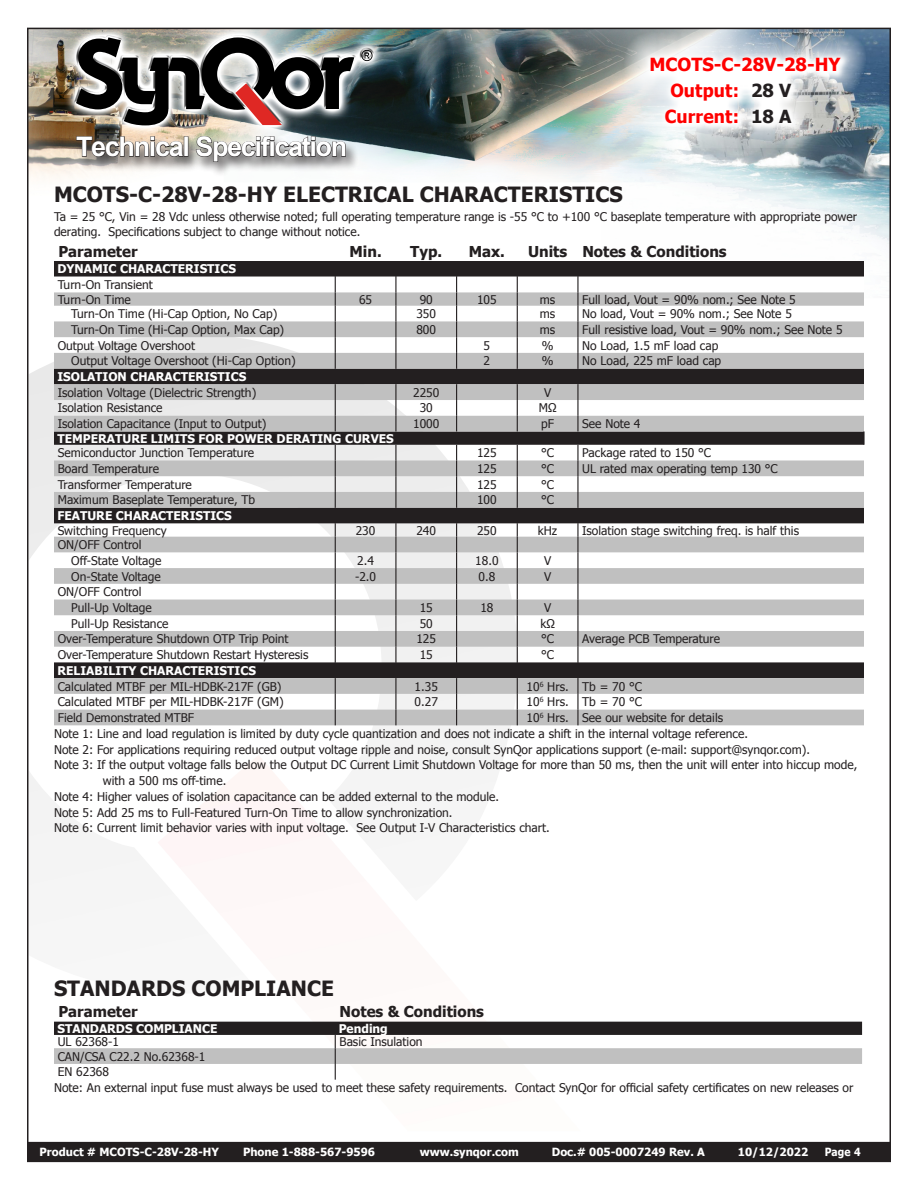
<style>
.page{position:relative;width:918px;height:1188px;background:#fff}
.page>*{position:absolute;margin:0;border:0;box-sizing:border-box;transform-origin:0 0}
.t1{font:700 27px "Arial";letter-spacing:-.05em;color:#fff}
.t2{font:700 21px "Tahoma";color:#231f20}
.t3{font:700 18px "Tahoma";letter-spacing:.01em;color:#f00}
.t4{font:700 15px "Tahoma";color:#231f20}
.t5{font:12px/14.4px "Tahoma";color:#231f20}
.t6{font:700 12px "Tahoma";color:#fff}
.t7{font:700 11.25px "Tahoma";color:#fff}
.t8{font:700 11.25px "Tahoma";color:#fff;scale:.92 1}
.s1{color:#231f20}
</style>
<div class="page">
<img style="left:30px;top:31px;width:858px;height:1111px">
<img style="left:158px;top:755px;width:423px;height:376px">
<img style="left:30px;top:334px;width:488px;height:660px">
<img style="left:76px;top:37px;width:297px;height:88px">
<img style="left:235px;top:83px;width:47px;height:42px">
<div style="left:72px;top:135px;width:286px;height:42px;background:#231f20;opacity:.75"></div>
<svg style="left:76px;top:136px;width:108px;height:21px;background:#81766b"></svg>
<div style="left:184px;top:136px;width:4px;height:21px;border:1px solid #231f20"></div>
<svg style="left:196px;top:136px;width:150px;height:26px;background:#90908e"></svg>
<div style="left:27px;top:1142px;width:864px;height:20px;background:#231f20"></div>
<svg style="left:622px;top:29px;width:244px;height:119px"></svg>
<svg style="left:54px;top:261px;width:811px;height:464px"></svg>
<svg style="left:54px;top:1022px;width:808px;height:58px"></svg>
<h1 class="t1" style="left:76px;top:129px;width:273px">Technical Specification</h1>
<h3 class="t3" style="left:649px;top:52px;width:193px">MCOTS-C-28V-28-HY</h3>
<h3 class="t3" style="left:670px;top:78px;width:123px">Output: <span class="s1">28 V</span></h3>
<h3 class="t3" style="left:665px;top:104px;width:128px">Current: <span class="s1">18 A</span></h3>
<p class="t2" style="left:54px;top:179px;width:570px">MCOTS-C-28V-28-HY ELECTRICAL CHARACTERISTICS</p>
<p class="t5" style="left:54px;top:209px;width:805px">Ta = 25 °C, Vin = 28 Vdc unless otherwise noted; full operating temperature range is -55 °C to +100 °C baseplate temperature with appropriate power derating. Specifications subject to change without notice.</p>
<p class="t4" style="left:58px;top:241px;width:81px">Parameter</p>
<p class="t4" style="left:349px;top:241px;width:34px">Min.</p>
<p class="t4" style="left:410px;top:241px;width:33px">Typ.</p>
<p class="t4" style="left:469px;top:241px;width:38px">Max.</p>
<p class="t4" style="left:528px;top:241px;width:41px">Units</p>
<p class="t4" style="left:582px;top:241px;width:146px">Notes &amp; Conditions</p>
<p class="t6" style="left:58px;top:261px;width:180px">DYNAMIC CHARACTERISTICS</p>
<p class="t5" style="left:58px;top:277px;width:97px">Turn-On Transient</p>
<p class="t5" style="left:58px;top:292px;width:75px">Turn-On Time</p>
<p class="t5" style="left:359px;top:292px;width:15px">65</p>
<p class="t5" style="left:420px;top:292px;width:15px">90</p>
<p class="t5" style="left:477px;top:292px;width:21px">105</p>
<p class="t5" style="left:540px;top:292px;width:17px">ms</p>
<p class="t5" style="left:582px;top:292px;width:215px">Full load, Vout = 90% nom.; See Note 5</p>
<p class="t5" style="left:71px;top:306px;width:208px">Turn-On Time (Hi-Cap Option, No Cap)</p>
<p class="t5" style="left:416px;top:306px;width:21px">350</p>
<p class="t5" style="left:540px;top:306px;width:17px">ms</p>
<p class="t5" style="left:582px;top:306px;width:211px">No load, Vout = 90% nom.; See Note 5</p>
<p class="t5" style="left:71px;top:322px;width:214px">Turn-On Time (Hi-Cap Option, Max Cap)</p>
<p class="t5" style="left:416px;top:322px;width:21px">800</p>
<p class="t5" style="left:540px;top:322px;width:17px">ms</p>
<p class="t5" style="left:582px;top:322px;width:262px">Full resistive load, Vout = 90% nom.; See Note 5</p>
<p class="t5" style="left:58px;top:338px;width:139px">Output Voltage Overshoot</p>
<p class="t5" style="left:484px;top:338px;width:8px">5</p>
<p class="t5" style="left:542px;top:338px;width:13px">%</p>
<p class="t5" style="left:582px;top:338px;width:138px">No Load, 1.5 mF load cap</p>
<p class="t5" style="left:71px;top:353px;width:226px">Output Voltage Overshoot (Hi-Cap Option)</p>
<p class="t5" style="left:484px;top:353px;width:8px">2</p>
<p class="t5" style="left:542px;top:353px;width:13px">%</p>
<p class="t5" style="left:582px;top:353px;width:141px">No Load, 225 mF load cap</p>
<p class="t6" style="left:58px;top:368px;width:190px">ISOLATION CHARACTERISTICS</p>
<p class="t5" style="left:58px;top:385px;width:200px">Isolation Voltage (Dielectric Strength)</p>
<p class="t5" style="left:413px;top:385px;width:28px">2250</p>
<p class="t5" style="left:544px;top:385px;width:9px">V</p>
<p class="t5" style="left:58px;top:400px;width:106px">Isolation Resistance</p>
<p class="t5" style="left:420px;top:400px;width:15px">30</p>
<p class="t5" style="left:539px;top:400px;width:19px">MΩ</p>
<p class="t5" style="left:58px;top:416px;width:210px">Isolation Capacitance (Input to Output)</p>
<p class="t5" style="left:413px;top:416px;width:28px">1000</p>
<p class="t5" style="left:541px;top:416px;width:14px">pF</p>
<p class="t5" style="left:582px;top:416px;width:60px">See Note 4</p>
<p class="t6" style="left:58px;top:430px;width:338px">TEMPERATURE LIMITS FOR POWER DERATING CURVES</p>
<p class="t5" style="left:58px;top:445px;width:198px">Semiconductor Junction Temperature</p>
<p class="t5" style="left:477px;top:445px;width:21px">125</p>
<p class="t5" style="left:541px;top:445px;width:14px">°C</p>
<p class="t5" style="left:582px;top:445px;width:130px">Package rated to 150 °C</p>
<p class="t5" style="left:58px;top:461px;width:103px">Board Temperature</p>
<p class="t5" style="left:477px;top:461px;width:21px">125</p>
<p class="t5" style="left:541px;top:461px;width:14px">°C</p>
<p class="t5" style="left:582px;top:461px;width:197px">UL rated max operating temp 130 °C</p>
<p class="t5" style="left:58px;top:477px;width:136px">Transformer Temperature</p>
<p class="t5" style="left:477px;top:477px;width:21px">125</p>
<p class="t5" style="left:541px;top:477px;width:14px">°C</p>
<p class="t5" style="left:58px;top:492px;width:199px">Maximum Baseplate Temperature, Tb</p>
<p class="t5" style="left:477px;top:492px;width:21px">100</p>
<p class="t5" style="left:541px;top:492px;width:14px">°C</p>
<p class="t6" style="left:58px;top:507px;width:176px">FEATURE CHARACTERISTICS</p>
<p class="t5" style="left:58px;top:522px;width:110px">Switching Frequency</p>
<p class="t5" style="left:356px;top:522px;width:21px">230</p>
<p class="t5" style="left:416px;top:522px;width:21px">240</p>
<p class="t5" style="left:477px;top:522px;width:21px">250</p>
<p class="t5" style="left:538px;top:522px;width:21px">kHz</p>
<p class="t5" style="left:582px;top:522px;width:218px">Isolation stage switching freq. is half this</p>
<p class="t5" style="left:58px;top:537px;width:85px">ON/OFF Control</p>
<p class="t5" style="left:71px;top:553px;width:92px">Off-State Voltage</p>
<p class="t5" style="left:357px;top:553px;width:18px">2.4</p>
<p class="t5" style="left:475px;top:553px;width:25px">18.0</p>
<p class="t5" style="left:544px;top:553px;width:9px">V</p>
<p class="t5" style="left:71px;top:568px;width:91px">On-State Voltage</p>
<p class="t5" style="left:355px;top:568px;width:23px">-2.0</p>
<p class="t5" style="left:479px;top:568px;width:18px">0.8</p>
<p class="t5" style="left:544px;top:568px;width:9px">V</p>
<p class="t5" style="left:58px;top:584px;width:85px">ON/OFF Control</p>
<p class="t5" style="left:71px;top:600px;width:82px">Pull-Up Voltage</p>
<p class="t5" style="left:420px;top:600px;width:15px">15</p>
<p class="t5" style="left:480px;top:600px;width:15px">18</p>
<p class="t5" style="left:544px;top:600px;width:9px">V</p>
<p class="t5" style="left:71px;top:616px;width:99px">Pull-Up Resistance</p>
<p class="t5" style="left:420px;top:616px;width:15px">50</p>
<p class="t5" style="left:540px;top:616px;width:16px">kΩ</p>
<p class="t5" style="left:58px;top:631px;width:232px">Over-Temperature Shutdown OTP Trip Point</p>
<p class="t5" style="left:416px;top:631px;width:21px">125</p>
<p class="t5" style="left:541px;top:631px;width:14px">°C</p>
<p class="t5" style="left:582px;top:631px;width:139px">Average PCB Temperature</p>
<p class="t5" style="left:58px;top:647px;width:252px">Over-Temperature Shutdown Restart Hysteresis</p>
<p class="t5" style="left:420px;top:647px;width:15px">15</p>
<p class="t5" style="left:541px;top:647px;width:14px">°C</p>
<p class="t6" style="left:58px;top:662px;width:200px">RELIABILITY CHARACTERISTICS</p>
<p class="t5" style="left:58px;top:678px;width:225px">Calculated MTBF per MIL-HDBK-217F (GB)</p>
<p class="t5" style="left:415px;top:678px;width:25px">1.35</p>
<p class="t5" style="left:527px;top:678px;width:44px">10<sup>6</sup> Hrs.</p>
<p class="t5" style="left:582px;top:678px;width:61px">Tb = 70 °C</p>
<p class="t5" style="left:58px;top:694px;width:227px">Calculated MTBF per MIL-HDBK-217F (GM)</p>
<p class="t5" style="left:415px;top:694px;width:25px">0.27</p>
<p class="t5" style="left:527px;top:694px;width:44px">10<sup>6</sup> Hrs.</p>
<p class="t5" style="left:582px;top:694px;width:61px">Tb = 70 °C</p>
<p class="t5" style="left:58px;top:710px;width:138px">Field Demonstrated MTBF</p>
<p class="t5" style="left:527px;top:710px;width:44px">10<sup>6</sup> Hrs.</p>
<p class="t5" style="left:582px;top:710px;width:142px">See our website for details</p>
<p class="t5" style="left:54px;top:726px;width:696px">Note 1: Line and load regulation is limited by duty cycle quantization and does not indicate a shift in the internal voltage reference.</p>
<p class="t5" style="left:54px;top:741px;width:758px">Note 2: For applications requiring reduced output voltage ripple and noise, consult SynQor applications support (e-mail: support@synqor.com).</p>
<p class="t5" style="left:54px;top:757px;width:805px">Note 3: If the output voltage falls below the Output DC Current Limit Shutdown Voltage for more than 50 ms, then the unit will enter into hiccup mode,</p>
<p class="t5" style="left:103px;top:773px;width:125px">with a 500 ms off-time.</p>
<p class="t5" style="left:54px;top:789px;width:447px">Note 4: Higher values of isolation capacitance can be added external to the module.</p>
<p class="t5" style="left:54px;top:804px;width:400px">Note 5: Add 25 ms to Full-Featured Turn-On Time to allow synchronization.</p>
<p class="t5" style="left:54px;top:820px;width:497px">Note 6: Current limit behavior varies with input voltage. See Output I-V Characteristics chart.</p>
<p class="t2" style="left:54px;top:974px;width:281px">STANDARDS COMPLIANCE</p>
<p class="t4" style="left:58px;top:1001px;width:81px">Parameter</p>
<p class="t4" style="left:340px;top:1001px;width:146px">Notes &amp; Conditions</p>
<p class="t6" style="left:58px;top:1020px;width:161px">STANDARDS COMPLIANCE</p>
<p class="t6" style="left:339px;top:1020px;width:51px">Pending</p>
<p class="t5" style="left:58px;top:1034px;width:63px">UL 62368-1</p>
<p class="t5" style="left:340px;top:1034px;width:84px">Basic Insulation</p>
<p class="t5" style="left:58px;top:1049px;width:149px">CAN/CSA C22.2 No.62368-1</p>
<p class="t5" style="left:58px;top:1064px;width:53px">EN 62368</p>
<p class="t5" style="left:54px;top:1080px;width:801px">Note: An external input fuse must always be used to meet these safety requirements. Contact SynQor for official safety certificates on new releases or</p>
<p class="t7" style="left:40px;top:1144px;width:181px">Product # MCOTS-C-28V-28-HY</p>
<p class="t7" style="left:243px;top:1144px;width:134px">Phone 1-888-567-9596</p>
<p class="t7" style="left:420px;top:1144px;width:101px">www.synqor.com</p>
<p class="t7" style="left:552px;top:1145px;width:155px">Doc.# 005-0007249 Rev. A</p>
<p class="t7" style="left:738px;top:1145px;width:72px">10/12/2022</p>
<p class="t8" style="left:825px;top:1145px;width:41px">Page 4</p>
</div>
